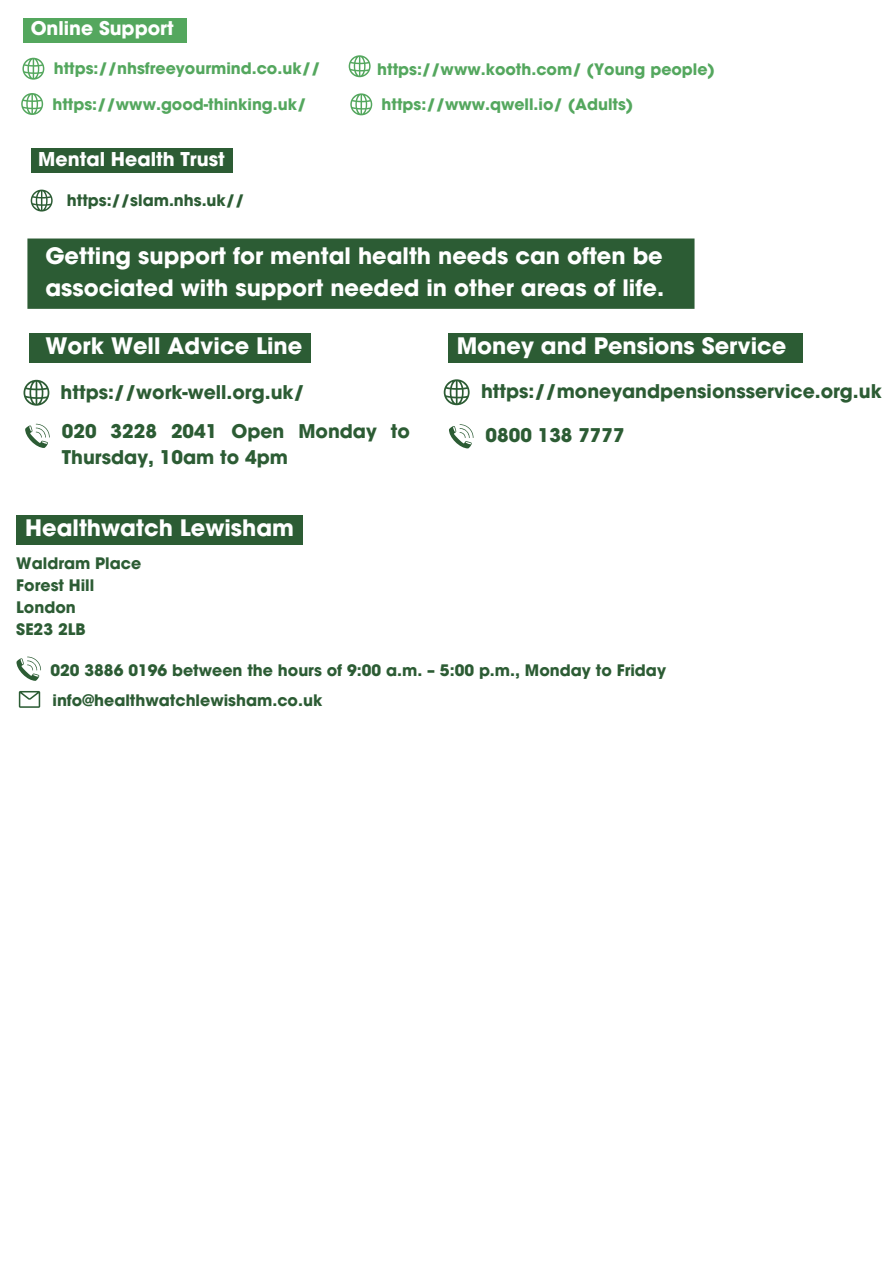
<style>
.page{position:relative;width:893px;height:1263px;background:#fff}
.page>*{position:absolute;margin:0;border:0;box-sizing:border-box;transform-origin:0 0}
.t1{font:700 22.5px/31.5px "Avant Garde";color:#fff}
.t2{font:700 18.9px "Avant Garde";color:#fff}
.t3{font:700 18.75px/39px "Avant Garde";color:#2c5c34}
.t4{font:700 18.75px "Avant Garde";color:#fff}
.t5{font:700 15.75px/21.9px "Avant Garde";color:#2c5c34}
.t6{font:700 15.75px "Avant Garde";color:#54a75e}
</style>
<div class="page">
<div style="left:27px;top:238px;width:667px;height:71px;background:#2c5c34"></div>
<div style="left:30px;top:333px;width:281px;height:30px;background:#2c5c34"></div>
<svg style="left:24px;top:380px;width:25px;height:26px"></svg>
<svg style="left:25px;top:424px;width:25px;height:24px"></svg>
<div style="left:448px;top:333px;width:354px;height:30px;background:#2c5c34"></div>
<svg style="left:449px;top:424px;width:24px;height:24px"></svg>
<svg style="left:444px;top:379px;width:25px;height:26px"></svg>
<div style="left:23px;top:18px;width:164px;height:25px;background:#54a75e"></div>
<svg style="left:22px;top:58px;width:22px;height:22px"></svg>
<svg style="left:21px;top:93px;width:22px;height:22px"></svg>
<svg style="left:349px;top:55px;width:21px;height:22px"></svg>
<svg style="left:350px;top:93px;width:22px;height:22px"></svg>
<svg style="left:31px;top:190px;width:22px;height:22px"></svg>
<div style="left:31px;top:148px;width:202px;height:25px;background:#2c5c34"></div>
<div style="left:16px;top:515px;width:287px;height:29px;background:#2c5c34"></div>
<svg style="left:16px;top:657px;width:25px;height:24px"></svg>
<svg style="left:19px;top:691px;width:21px;height:17px"></svg>
<p class="t4" style="left:31px;top:22px;width:144px">Online Support</p>
<p class="t6" style="left:54px;top:63px;width:268px">https://nhsfreeyourmind.co.uk//</p>
<p class="t6" style="left:52px;top:98px;width:255px">https://www.good-thinking.uk/</p>
<p class="t2" style="left:38px;top:152px;width:188px">Mental Health Trust</p>
<p class="t5" style="left:67px;top:191px;width:179px">https://slam.nhs.uk//</p>
<p class="t6" style="left:377px;top:63px;width:339px">https://www.kooth.com/ (Young people)</p>
<p class="t6" style="left:381px;top:98px;width:253px">https://www.qwell.io/ (Adults)</p>
<p class="t1" style="left:45px;top:242px;width:620px">Getting support for mental health needs can often be associated with support needed in other areas of life.</p>
<p class="t1" style="left:46px;top:332px;width:258px">Work Well Advice Line</p>
<p class="t3" style="left:61px;top:375px;width:351px">https://work-well.org.uk/<br>020 3228 2041 Open Monday to</p>
<p class="t3" style="left:62px;top:439px;width:227px">Thursday, 10am to 4pm</p>
<p class="t1" style="left:457px;top:332px;width:331px">Money and Pensions Service</p>
<p class="t3" style="left:481px;top:373px;width:402px">https://moneyandpensionsservice.org.uk</p>
<p class="t3" style="left:485px;top:417px;width:141px">0800 138 7777</p>
<p class="t1" style="left:25px;top:514px;width:270px">Healthwatch Lewisham</p>
<p class="t5" style="left:16px;top:553px;width:127px">Waldram Place<br>Forest Hill<br>London<br>SE23 2LB</p>
<p class="t5" style="left:50px;top:656px;width:617px;line-height:30.6px">020 3886 0196 between the hours of 9:00 a.m. – 5:00 p.m., Monday to Friday info@healthwatchlewisham.co.uk</p>
</div>
